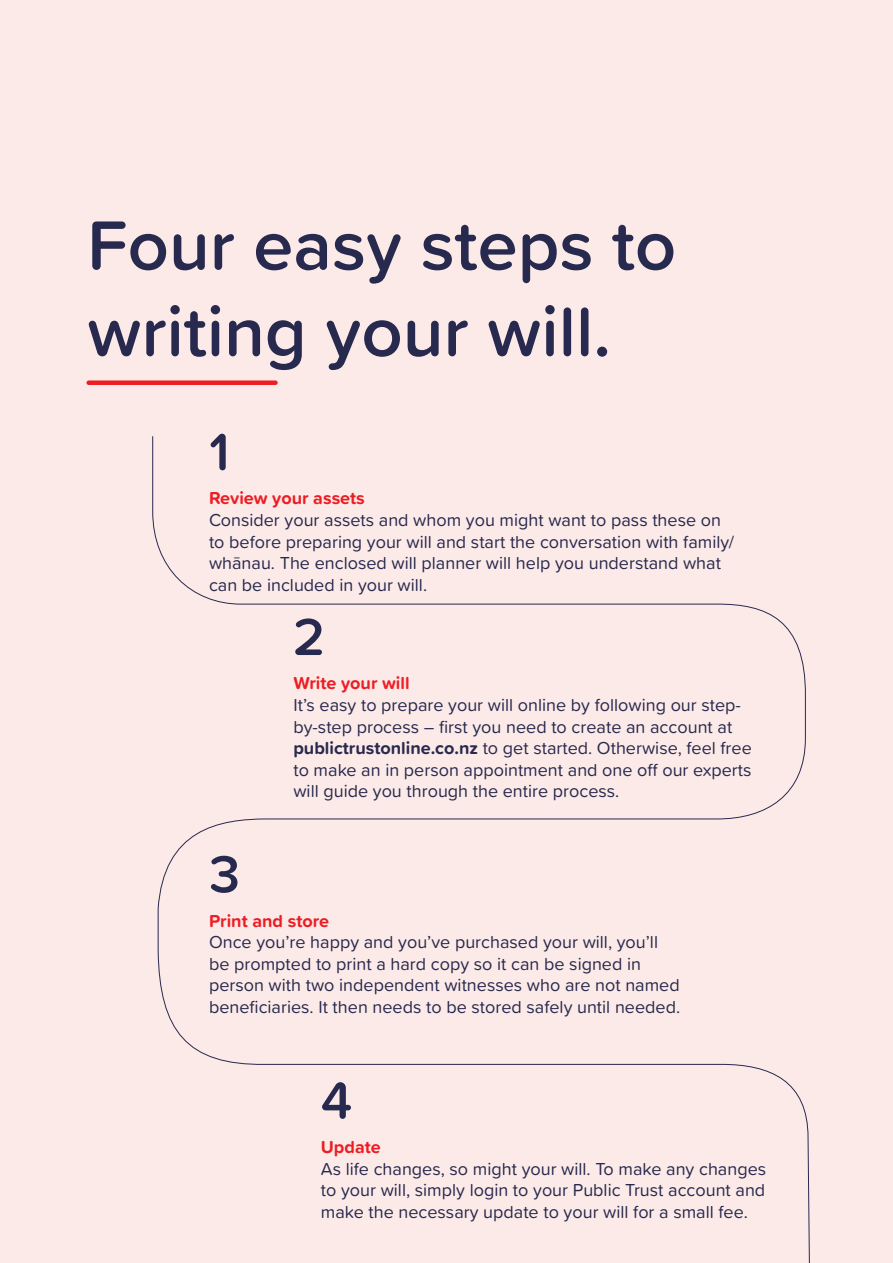
<style>
.page{position:relative;width:893px;height:1263px;background:#fbeae7}
.page>*{position:absolute;margin:0;border:0;box-sizing:border-box;transform-origin:0 0}
.t1{font:600 72px/86.4px "Proxima Soft";color:#28294e}
.t2{font:600 54px "Proxima Soft";color:#28294e}
.t3{font:18px/21.6px "Proxima Soft";color:#28294e}
.t4{font:700 18px "Proxima Soft";color:#ed1d24}
.s1{font-weight:700}
</style>
<div class="page">
<div style="left:89px;top:380px;width:187px;height:5px;background:#ed1d24"></div>
<svg style="left:152px;top:436px;width:658px;height:827px"></svg>
<h1 class="t1" style="left:87px;top:199px;width:590px">Four easy steps to writing your will.</h1>
<h2 class="t2" style="left:209px;top:411px;width:22px">1</h2>
<p class="t4" style="left:209px;top:485px;width:157px">Review your assets</p>
<p class="t3" style="left:209px;top:508px;width:527px">Consider your assets and whom you might want to pass these on to before preparing your will and start the conversation with family/ whānau. The enclosed will planner will help you understand what can be included in your will.</p>
<h2 class="t2" style="left:293px;top:596px;width:33px">2</h2>
<p class="t4" style="left:293px;top:670px;width:118px">Write your will</p>
<p class="t3" style="left:293px;top:693px;width:460px">It’s easy to prepare your will online by following our step&shy;by-step process – first you need to create an account at <span class="s1">publictrustonline.co.nz</span> to get started. Otherwise, feel free to make an in person appointment and one off our experts will guide you through the entire process.</p>
<h2 class="t2" style="left:209px;top:834px;width:32px">3</h2>
<p class="t4" style="left:209px;top:907px;width:122px">Print and store</p>
<p class="t3" style="left:209px;top:930px;width:473px">Once you’re happy and you’ve purchased your will, you’ll be prompted to print a hard copy so it can be signed in person with two independent witnesses who are not named beneficiaries. It then needs to be stored safely until needed.</p>
<h2 class="t2" style="left:321px;top:1060px;width:33px">4</h2>
<p class="t4" style="left:321px;top:1133px;width:61px">Update</p>
<p class="t3" style="left:321px;top:1157px;width:447px;text-align:justify">As life changes, so might your will. To make any changes to your will, simply login to your Public Trust account and make the necessary update to your will for a small fee.</p>
</div>
